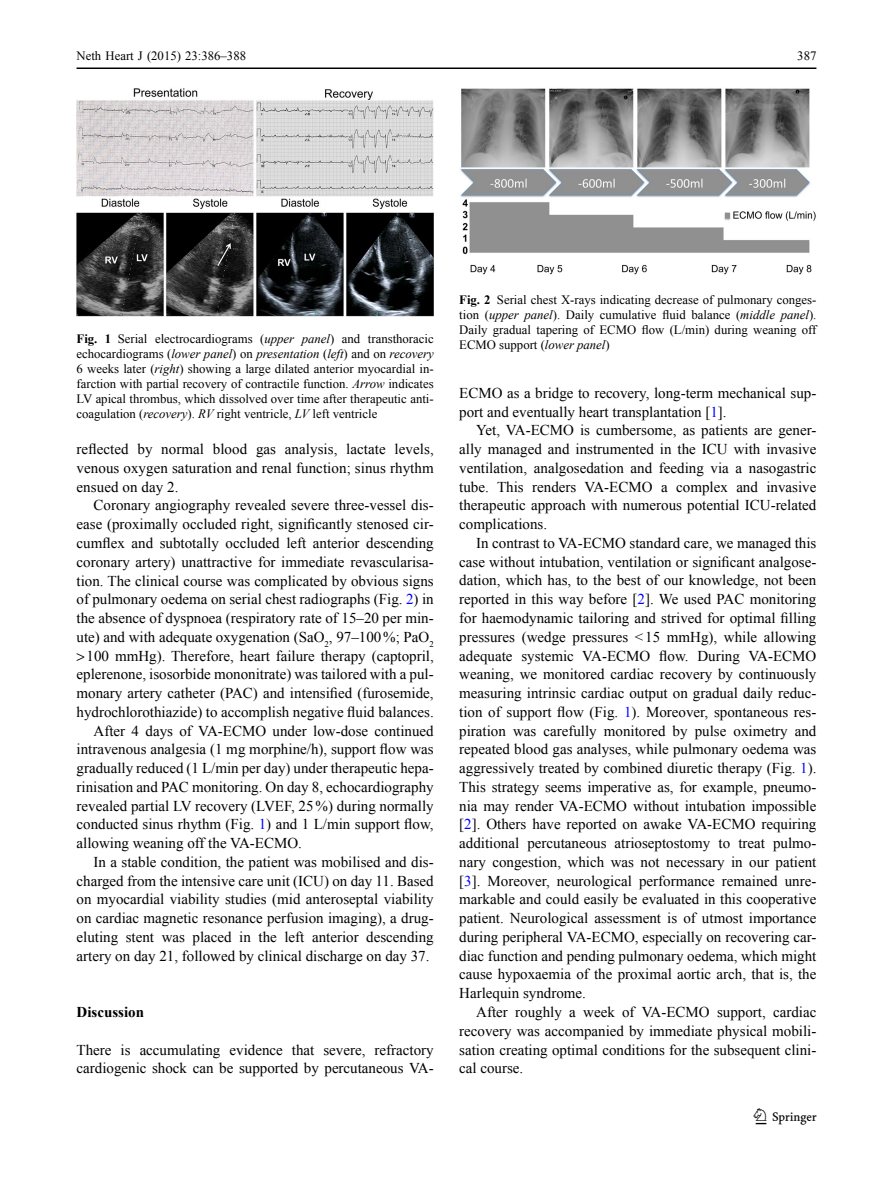
<style>
.page{position:relative;width:893px;height:1187px;background:#fff}
.page>*{position:absolute;margin:0;border:0;box-sizing:border-box;transform-origin:0 0}
.t1{font:22.5px "Springnew";color:#000}
.t2{font:15px/18.8px "Times New Roman";color:#000;text-align:justify}
.t3{font:700 15px "Times New Roman";color:#000}
.t4{font:12.75px/15px "Times New Roman";color:#000;text-align:justify}
.s1{font-weight:700}
.s2{font-style:italic}
.s3{color:#00f}
</style>
<div class="page">
<hr style="left:77px;top:67px;width:739px;height:2px;background:#000">
<img style="left:460px;top:88px;width:356px;height:187px">
<img style="left:77px;top:88px;width:357px;height:228px">
<p class="t4" style="left:77px;top:48px;width:171px">Neth Heart J (2015) 23:386–388</p>
<p class="t4" style="left:797px;top:48px;width:21px">387</p>
<p class="t4" style="left:77px;top:331px;width:359px"><span class="s1">Fig. 1</span> Serial electrocardiograms (<span class="s2">upper panel</span>) and transthoracic echocardiograms (<span class="s2">lower panel</span>) on <span class="s2">presentation</span> (<span class="s2">left</span>) and on <span class="s2">recovery </span>6 weeks later (<span class="s2">right</span>) showing a large dilated anterior myocardial in&shy;farction with partial recovery of contractile function. <span class="s2">Arrow</span> indicates LV apical thrombus, which dissolved over time after therapeutic anti&shy;coagulation (<span class="s2">recovery</span>). <span class="s2">RV</span> right ventricle, <span class="s2">LV</span> left ventricle</p>
<p class="t2" style="left:77px;top:439px;width:359px">reflected by normal blood gas analysis, lactate levels, venous oxygen saturation and renal function; sinus rhythm ensued on day 2.</p>
<p class="t2" style="left:94px;top:496px;width:342px">Coronary angiography revealed severe three-vessel dis-</p>
<p class="t2" style="left:77px;top:514px;width:359px">ease (proximally occluded right, significantly stenosed cir-</p>
<p class="t2" style="left:77px;top:533px;width:359px">cumflex and subtotally occluded left anterior descending</p>
<p class="t2" style="left:77px;top:552px;width:359px">coronary artery) unattractive for immediate revascularisa-</p>
<p class="t2" style="left:77px;top:571px;width:359px">tion. The clinical course was complicated by obvious signs</p>
<p class="t2" style="left:77px;top:589px;width:359px">of pulmonary oedema on serial chest radiographs (Fig. <span class="s3">2</span>) in</p>
<p class="t2" style="left:77px;top:608px;width:359px">the absence of dyspnoea (respiratory rate of 15–20 per min-</p>
<p class="t2" style="left:77px;top:627px;width:359px">ute) and with adequate oxygenation (SaO<sub>2</sub>, 97–100%; PaO<sub>2</sub></p>
<p class="t2" style="left:87px;top:646px;width:349px">100 mmHg). Therefore, heart failure therapy (captopril,</p>
<p class="t2" style="left:77px;top:664px;width:359px">eplerenone, isosorbide mononitrate) was tailored with a pul-</p>
<p class="t2" style="left:77px;top:683px;width:359px">monary artery catheter (PAC) and intensified (furosemide,</p>
<p class="t2" style="left:77px;top:702px;width:359px">hydrochlorothiazide) to accomplish negative fluid balances.</p>
<p class="t2" style="left:94px;top:721px;width:342px">After 4 days of VA-ECMO under low-dose continued</p>
<p class="t2" style="left:77px;top:739px;width:359px">intravenous analgesia (1 mg morphine/h), support flow was</p>
<p class="t2" style="left:77px;top:758px;width:359px">gradually reduced (1 L/min per day) under therapeutic hepa-</p>
<p class="t2" style="left:77px;top:777px;width:359px">rinisation and PAC monitoring. On day 8, echocardiography</p>
<p class="t2" style="left:77px;top:796px;width:359px">revealed partial LV recovery (LVEF, 25%) during normally</p>
<p class="t2" style="left:77px;top:814px;width:359px">conducted sinus rhythm (Fig. <span class="s3">1</span>) and 1 L/min support flow,</p>
<p class="t2" style="left:77px;top:833px;width:227px">allowing weaning off the VA-ECMO.</p>
<p class="t2" style="left:94px;top:852px;width:342px">In a stable condition, the patient was mobilised and dis-</p>
<p class="t2" style="left:77px;top:871px;width:359px">charged from the intensive care unit (ICU) on day 11. Based</p>
<p class="t2" style="left:77px;top:889px;width:359px">on myocardial viability studies (mid anteroseptal viability</p>
<p class="t2" style="left:77px;top:908px;width:359px">on cardiac magnetic resonance perfusion imaging), a drug-</p>
<p class="t2" style="left:77px;top:927px;width:359px">eluting stent was placed in the left anterior descending</p>
<p class="t2" style="left:77px;top:946px;width:354px">artery on day 21, followed by clinical discharge on day 37.</p>
<p class="t3" style="left:77px;top:1001px;width:69px">Discussion</p>
<p class="t2" style="left:77px;top:1039px;width:359px">There is accumulating evidence that severe, refractory cardiogenic shock can be supported by percutaneous VA-</p>
<p class="t4" style="left:459px;top:291px;width:359px"><span class="s1">Fig. 2</span> Serial chest X-rays indicating decrease of pulmonary conges&shy;tion (<span class="s2">upper panel</span>). Daily cumulative fluid balance (<span class="s2">middle panel</span>).<br>Daily gradual tapering of ECMO flow (L/min) during weaning off ECMO support (<span class="s2">lower panel</span>)</p>
<p class="t2" style="left:459px;top:383px;width:359px">ECMO as a bridge to recovery, long-term mechanical sup&shy;port and eventually heart transplantation [<span class="s3">1</span>].</p>
<p class="t2" style="left:459px;top:421px;width:359px;text-indent:17px">Yet, VA-ECMO is cumbersome, as patients are gener&shy;ally managed and instrumented in the ICU with invasive ventilation, analgosedation and feeding via a nasogastric tube. This renders VA-ECMO a complex and invasive therapeutic approach with numerous potential ICU-related complications.</p>
<p class="t2" style="left:459px;top:533px;width:359px;text-indent:17px">In contrast to VA-ECMO standard care, we managed this case without intubation, ventilation or significant analgose&shy;dation, which has, to the best of our knowledge, not been reported in this way before [<span class="s3">2</span>]. We used PAC monitoring for haemodynamic tailoring and strived for optimal filling pressures (wedge pressures &lt;15 mmHg), while allowing adequate systemic VA-ECMO flow. During VA-ECMO weaning, we monitored cardiac recovery by continuously measuring intrinsic cardiac output on gradual daily reduc&shy;tion of support flow (Fig. <span class="s3">1</span>). Moreover, spontaneous res&shy;piration was carefully monitored by pulse oximetry and repeated blood gas analyses, while pulmonary oedema was aggressively treated by combined diuretic therapy (Fig. <span class="s3">1</span>).<br>This strategy seems imperative as, for example, pneumo&shy;nia may render VA-ECMO without intubation impossible [<span class="s3">2</span>]. Others have reported on awake VA-ECMO requiring additional percutaneous atrioseptostomy to treat pulmo&shy;nary congestion, which was not necessary in our patient [<span class="s3">3</span>]. Moreover, neurological performance remained unre&shy;markable and could easily be evaluated in this cooperative patient. Neurological assessment is of utmost importance during peripheral VA-ECMO, especially on recovering car&shy;diac function and pending pulmonary oedema, which might cause hypoxaemia of the proximal aortic arch, that is, the Harlequin syndrome.</p>
<p class="t2" style="left:459px;top:1002px;width:359px;text-indent:17px">After roughly a week of VA-ECMO support, cardiac recovery was accompanied by immediate physical mobili&shy;sation creating optimal conditions for the subsequent clini&shy;cal course.</p>
<h1 class="t1" style="left:756px;top:1108px;width:63px">1 3</h1>
</div>
